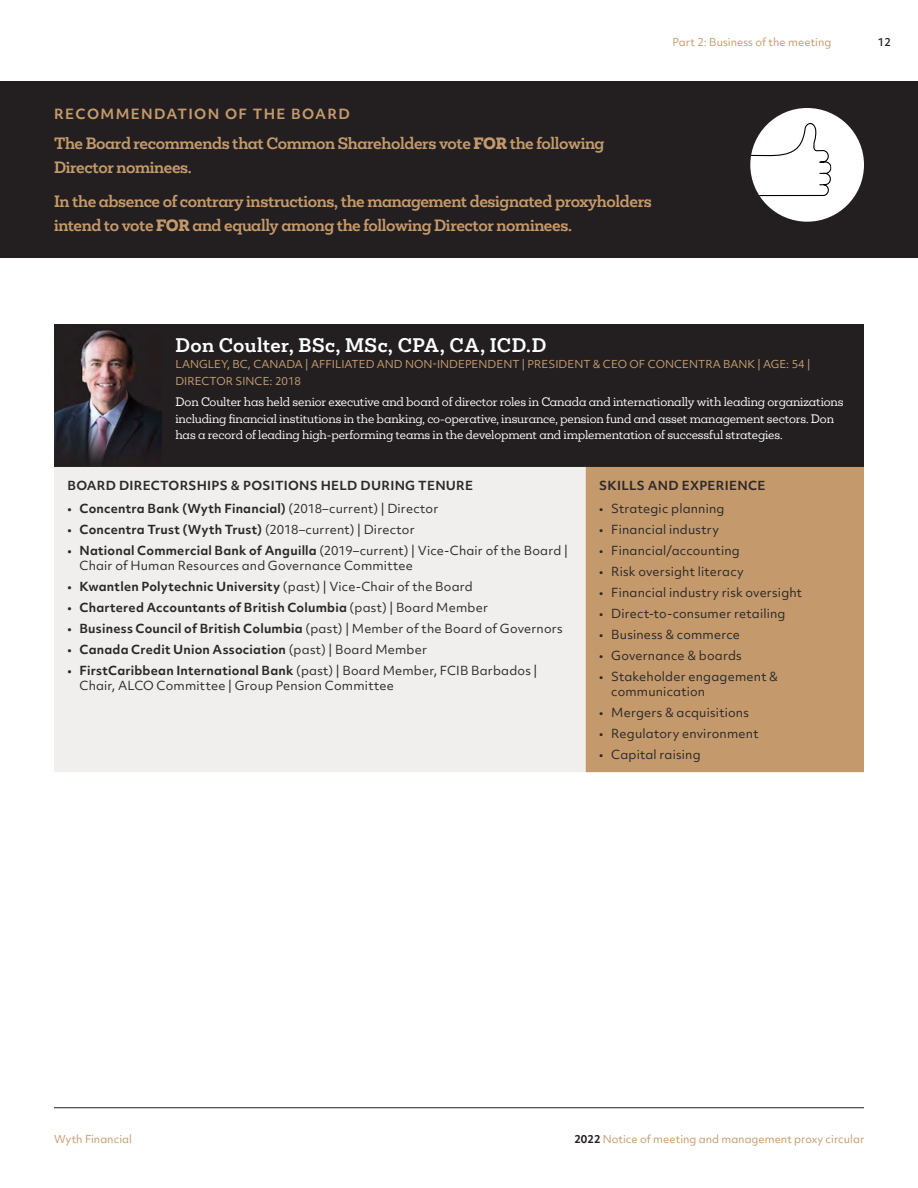
<style>
.page{position:relative;width:918px;height:1188px;background:#fff}
.page>*{position:absolute;margin:0;border:0;box-sizing:border-box;transform-origin:0 0}
.t1{font:700 18px "Mokoko";letter-spacing:.02em;color:#fff}
.t2{font:700 15px/24px "Mokoko";letter-spacing:-.025em;color:#c49a6c}
.t3{font:700 13.5px "Objektiv Mk 2";letter-spacing:.1em;color:#c49a6c}
.t4{font:12px/15px "Objektiv Mk 2";letter-spacing:.015em;color:#2e2a2b}
.t5{font:12px/15px "Objektiv Mk 2";letter-spacing:.015em;color:#292829}
.t6{font:700 12px "Objektiv Mk 2";letter-spacing:.02em;color:#292829}
.t7{font:700 12px "Objektiv Mk 2";letter-spacing:.02em;color:#2e2a2b}
.t8{font:11.25px/16.5px "Mokoko";letter-spacing:-.01em;color:#fff}
.t9{font:10.5px/16.5px "Objektiv Mk 2";color:#c79f73}
.t10{font:10.5px "Objektiv Mk 2";color:#c49a6c}
.t11{font:500 10.5px "Objektiv Mk 2";color:#231f20}
.s1{font-weight:800}
.s2{font-weight:400;color:#2e2a2b}
.s3{font-weight:700;color:#292829}
.s4{font-weight:700;color:#231f20}
</style>
<div class="page">
<div style="left:54px;top:324px;width:810px;height:143px;background:#231f20"></div>
<div style="left:54px;top:467px;width:532px;height:305px;background:#f0efed"></div>
<div style="left:586px;top:467px;width:278px;height:305px;background:#c49a6c"></div>
<img style="left:54px;top:325px;width:107px;height:140px">
<div style="left:0;top:81px;width:918px;height:177px;background:#231f20"></div>
<div style="left:750px;top:108px;width:114px;height:114px;background:#fff;border-radius:50%"></div>
<svg style="left:750px;top:123px;width:81px;height:74px"></svg>
<hr style="left:54px;top:1107px;width:810px;height:1px;background:#231f20">
<p class="t10" style="left:673px;top:35px;width:160px">Part 2: Business of the meeting</p>
<p class="t3" style="left:54px;top:105px;width:298px">RECOMMENDATION OF THE BOARD</p>
<h2 class="t2" style="left:54px;top:131px;width:552px">The Board recommends that Common Shareholders vote <span class="s1">FOR</span> the following<br>Director nominees.</h2>
<h2 class="t2" style="left:54px;top:189px;width:599px">In the absence of contrary instructions, the management designated proxyholders intend to vote <span class="s1">FOR</span> and equally among the following Director nominees.</h2>
<p class="t11" style="left:878px;top:35px;width:15px">12</p>
<h1 class="t1" style="left:176px;top:333px;width:372px">Don Coulter, BSc, MSc, CPA, CA, ICD.D</h1>
<p class="t9" style="left:176px;top:356px;width:636px">LANGLEY, BC, CANADA | AFFILIATED AND NON-INDEPENDENT | PRESIDENT &amp; CEO OF CONCENTRA BANK | AGE: 54 |<br>DIRECTOR SINCE: 2018</p>
<p class="t8" style="left:176px;top:394px;width:670px">Don Coulter has held senior executive and board of director roles in Canada and internationally with leading organizations including financial institutions in the banking, co-operative, insurance, pension fund and asset management sectors. Don has a record of leading high-performing teams in the development and implementation of successful strategies.</p>
<p class="t7" style="left:68px;top:477px;width:407px">BOARD DIRECTORSHIPS &amp; POSITIONS HELD DURING TENURE</p>
<p class="t7" style="left:599px;top:477px;width:168px">SKILLS AND EXPERIENCE</p>
<p class="t6" style="left:68px;top:500px;width:372px">• Concentra Bank (Wyth Financial) <span class="s2">(2018–current) | Director</span></p>
<p class="t6" style="left:68px;top:521px;width:349px">• Concentra Trust (Wyth Trust) <span class="s2">(2018–current) | Director</span></p>
<p class="t4" style="left:80px;top:543px;width:490px;text-indent:-12px"><span class="s3">• National Commercial Bank of Anguilla</span> (2019–current) | Vice-Chair of the Board |<br>Chair of Human Resources and Governance Committee</p>
<p class="t6" style="left:68px;top:578px;width:407px">• Kwantlen Polytechnic University <span class="s2">(past) | Vice-Chair of the Board</span></p>
<p class="t6" style="left:68px;top:599px;width:422px">• Chartered Accountants of British Columbia <span class="s2">(past) | Board Member</span></p>
<p class="t4" style="left:68px;top:621px;width:497px"><span class="s3">• Business Council of British Columbia</span> (past) | Member of the Board of Governors</p>
<p class="t6" style="left:68px;top:641px;width:361px">• Canada Credit Union Association <span class="s2">(past) | Board Member</span></p>
<p class="t4" style="left:80px;top:663px;width:459px;text-indent:-12px"><span class="s3">• FirstCaribbean International Bank</span> (past) | Board Member, FCIB Barbados |<br>Chair, ALCO Committee | Group Pension Committee</p>
<p class="t5" style="left:599px;top:501px;width:127px">• Strategic planning</p>
<p class="t5" style="left:599px;top:522px;width:121px">• Financial industry</p>
<p class="t5" style="left:599px;top:543px;width:142px">• Financial/accounting</p>
<p class="t5" style="left:599px;top:564px;width:146px">• Risk oversight literacy</p>
<p class="t5" style="left:599px;top:585px;width:204px">• Financial industry risk oversight</p>
<p class="t5" style="left:599px;top:606px;width:188px">• Direct-to-consumer retailing</p>
<p class="t5" style="left:599px;top:627px;width:142px">• Business &amp; commerce</p>
<p class="t5" style="left:599px;top:648px;width:144px">• Governance &amp; boards</p>
<p class="t5" style="left:611px;top:669px;width:168px;text-indent:-12px">• Stakeholder engagement &amp; communication</p>
<p class="t5" style="left:599px;top:705px;width:151px">• Mergers &amp; acquisitions</p>
<p class="t5" style="left:599px;top:726px;width:161px">• Regulatory environment</p>
<p class="t5" style="left:599px;top:747px;width:103px">• Capital raising</p>
<p class="t10" style="left:54px;top:1131px;width:79px">Wyth Financial</p>
<p class="t10" style="left:574px;top:1131px;width:291px"><span class="s4">2022</span> Notice of meeting and management proxy circular</p>
</div>
